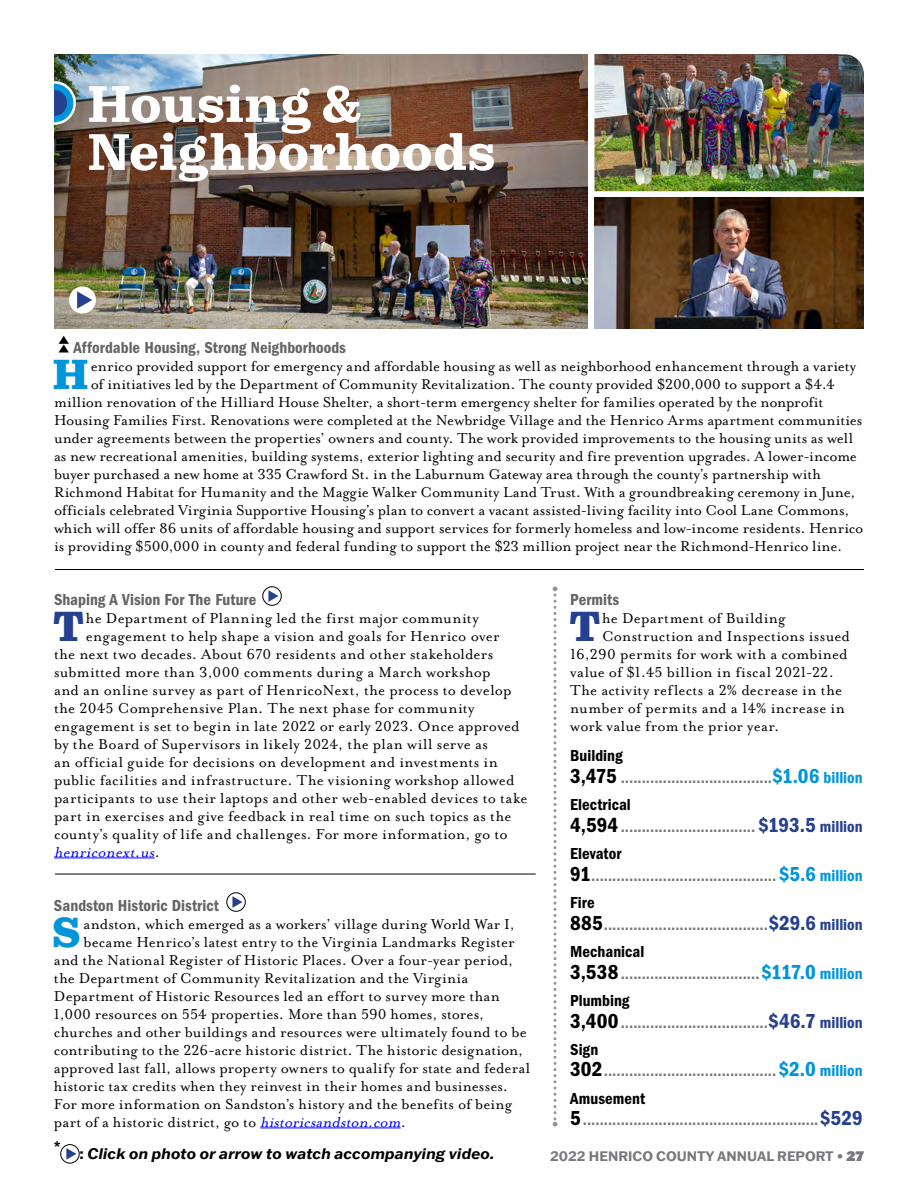
<style>
.page{position:relative;width:918px;height:1188px;background:#fff}
.page>*{position:absolute;margin:0;border:0;box-sizing:border-box;transform-origin:0 0}
.t1{font:700 52.5px/48px "Pulpo";letter-spacing:-.01em;color:#fff}
.t2{font:900 43.05px "Pulpo";color:#25408f}
.t3{font:900 43.05px "Pulpo";color:#0095da}
.t4{font:16.5px "Mrs Eaves Lining OT";letter-spacing:.005em;color:#000}
.t5{font:16.5px/21.8px "Franklin Gothic LT Pro Cn Dm";color:#77787b}
.t6{font:16.5px "Franklin Gothic LT Pro Cn Dm";letter-spacing:.005em;color:#636466}
.t7{font:italic 16.5px "Mrs Eaves Lining OT";color:#00f}
.t8{font:italic 700 15px "Franklin Gothic ATF";letter-spacing:.01em;color:#000}
.t9{font:700 13.5px "Franklin Gothic ATF";color:#77787b}
.s1{color:#000}
.s2{font-size:21px;color:#000}
.s3{font-size:21px;color:#0095da}
.s4{color:#0095da}
.s5{font-size:21px;color:#25408f}
.s6{color:#25408f}
.s7{font-weight:400}
.s8{font-weight:900}
.s9{font-style:italic;color:#00f}
.s10{font-style:normal}
</style>
<div class="page">
<hr style="left:54px;top:858px;width:101px;height:1px;background:#00f">
<hr style="left:260px;top:1128px;width:141px;height:1px;background:#00f">
<svg style="left:59px;top:336px;width:10px;height:17px"></svg>
<hr style="left:55px;top:569px;width:809px;height:1px;background:#000">
<svg style="left:553px;top:587px;width:4px;height:539px"></svg>
<hr style="left:55px;top:874px;width:481px;height:1px;background:#000">
<img style="left:54px;top:54px;width:533px;height:274px">
<svg style="left:54px;top:81px;width:22px;height:44px"></svg>
<img style="left:594px;top:54px;width:270px;height:137px">
<img style="left:594px;top:198px;width:270px;height:130px">
<div style="left:69px;top:286px;width:27px;height:28px;background:#fff;border-radius:50%"></div>
<svg style="left:77px;top:291px;width:15px;height:18px"></svg>
<svg style="left:61px;top:1145px;width:18px;height:18px"></svg>
<div style="left:60px;top:1144px;width:20px;height:19px;border:1px solid #000;border-radius:50%"></div>
<svg style="left:66px;top:1148px;width:10px;height:12px"></svg>
<svg style="left:263px;top:587px;width:18px;height:18px"></svg>
<div style="left:263px;top:587px;width:19px;height:19px;border:1px solid #000;border-radius:50%"></div>
<svg style="left:268px;top:590px;width:10px;height:12px"></svg>
<svg style="left:227px;top:893px;width:18px;height:18px"></svg>
<div style="left:227px;top:892px;width:19px;height:20px;border:1px solid #000;border-radius:50%"></div>
<svg style="left:232px;top:896px;width:10px;height:12px"></svg>
<h1 class="t1" style="left:88px;top:81px;width:410px">Housing &amp;<br>Neighborhoods</h1>
<p class="t6" style="left:73px;top:338px;width:274px">Affordable Housing, Strong Neighborhoods</p>
<h2 class="t3" style="left:53px;top:348px;width:37px">H</h2>
<p class="t4" style="left:91px;top:357px;width:767px">enrico provided support for emergency and affordable housing as well as neighborhood enhancement through a variety</p>
<p class="t4" style="left:91px;top:375px;width:746px">of initiatives led by the Department of Community Revitalization. The county provided $200,000 to support a $4.4</p>
<p class="t4" style="left:54px;top:393px;width:771px">million renovation of the Hilliard House Shelter, a short-term emergency shelter for families operated by the nonprofit</p>
<p class="t4" style="left:54px;top:411px;width:810px">Housing Families First. Renovations were completed at the Newbridge Village and the Henrico Arms apartment communities</p>
<p class="t4" style="left:54px;top:429px;width:801px">under agreements between the properties’ owners and county. The work provided improvements to the housing units as well</p>
<p class="t4" style="left:54px;top:447px;width:804px">as new recreational amenities, building systems, exterior lighting and security and fire prevention upgrades. A lower-income</p>
<p class="t4" style="left:54px;top:465px;width:769px">buyer purchased a new home at 335 Crawford St. in the Laburnum Gateway area through the county’s partnership with</p>
<p class="t4" style="left:54px;top:483px;width:803px">Richmond Habitat for Humanity and the Maggie Walker Community Land Trust. With a groundbreaking ceremony in June,</p>
<p class="t4" style="left:54px;top:501px;width:797px">officials celebrated Virginia Supportive Housing’s plan to convert a vacant assisted-living facility into Cool Lane Commons,</p>
<p class="t4" style="left:54px;top:519px;width:811px">which will offer 86 units of affordable housing and support services for formerly homeless and low-income residents. Henrico</p>
<p class="t4" style="left:54px;top:537px;width:790px">is providing $500,000 in county and federal funding to support the $23 million project near the Richmond-Henrico line.</p>
<p class="t6" style="left:570px;top:590px;width:51px">Permits</p>
<h2 class="t2" style="left:570px;top:600px;width:32px">T</h2>
<p class="t4" style="left:602px;top:609px;width:185px">he Department of Building</p>
<p class="t6" style="left:54px;top:590px;width:204px">Shaping A Vision For The Future</p>
<h2 class="t2" style="left:54px;top:600px;width:32px">T</h2>
<p class="t4" style="left:86px;top:609px;width:394px">he Department of Planning led the first major community</p>
<p class="t4" style="left:86px;top:627px;width:415px">engagement to help shape a vision and goals for Henrico over</p>
<p class="t4" style="left:54px;top:645px;width:441px">the next two decades. About 670 residents and other stakeholders</p>
<p class="t4" style="left:54px;top:663px;width:438px">submitted more than 3,000 comments during a March workshop</p>
<p class="t4" style="left:54px;top:681px;width:459px">and an online survey as part of HenricoNext, the process to develop</p>
<p class="t4" style="left:54px;top:699px;width:422px">the 2045 Comprehensive Plan. The next phase for community</p>
<p class="t4" style="left:54px;top:717px;width:467px">engagement is set to begin in late 2022 or early 2023. Once approved</p>
<p class="t4" style="left:54px;top:735px;width:436px">by the Board of Supervisors in likely 2024, the plan will serve as</p>
<p class="t4" style="left:54px;top:753px;width:446px">an official guide for decisions on development and investments in</p>
<p class="t4" style="left:54px;top:771px;width:462px">public facilities and infrastructure. The visioning workshop allowed</p>
<p class="t4" style="left:54px;top:789px;width:475px">participants to use their laptops and other web-enabled devices to take</p>
<p class="t4" style="left:54px;top:807px;width:459px">part in exercises and give feedback in real time on such topics as the</p>
<p class="t4" style="left:54px;top:825px;width:455px">county’s quality of life and challenges. For more information, go to</p>
<p class="t7" style="left:54px;top:843px;width:111px">henriconext.us<span class="s1">.</span></p>
<p class="t4" style="left:602px;top:627px;width:249px">Construction and Inspections issued</p>
<p class="t4" style="left:570px;top:645px;width:279px">16,290 permits for work with a combined</p>
<p class="t4" style="left:570px;top:663px;width:265px">value of $1.45 billion in fiscal 2021-22.</p>
<p class="t4" style="left:570px;top:681px;width:273px">The activity reflects a 2% decrease in the</p>
<p class="t4" style="left:570px;top:699px;width:276px">number of permits and a 14% increase in</p>
<p class="t4" style="left:570px;top:717px;width:211px">work value from the prior year.</p>
<p class="t5" style="left:570px;top:745px;width:294px"><span class="s1">Building<br></span><span class="s2">3,475</span> ....................................<span class="s3">$1.06</span> <span class="s4">billion</span></p>
<p class="t5" style="left:570px;top:794px;width:294px"><span class="s1">Electrical<br></span><span class="s2">4,594</span>................................ <span class="s5">$193.5</span> <span class="s6">million</span></p>
<p class="t5" style="left:570px;top:843px;width:294px"><span class="s1">Elevator<br></span><span class="s2">91</span>............................................<span class="s3">$5.6</span> <span class="s4">million</span></p>
<p class="t5" style="left:570px;top:892px;width:294px"><span class="s1">Fire<br></span><span class="s2">885</span>.......................................<span class="s5">$29.6</span> <span class="s6">million</span></p>
<p class="t5" style="left:570px;top:941px;width:294px"><span class="s1">Mechanical<br></span><span class="s2">3,538</span>.................................<span class="s3">$117.0</span> <span class="s4">million</span></p>
<p class="t5" style="left:570px;top:989px;width:294px"><span class="s1">Plumbing<br></span><span class="s2">3,400</span>...................................<span class="s5">$46.7</span> <span class="s6">million</span></p>
<p class="t5" style="left:570px;top:1038px;width:294px"><span class="s1">Sign<br></span><span class="s2">302</span>.........................................<span class="s3">$2.0</span> <span class="s4">million</span></p>
<p class="t5" style="left:570px;top:1087px;width:294px"><span class="s1">Amusement<br></span><span class="s2">5</span>........................................................<span class="s5">$529</span></p>
<p class="t9" style="left:550px;top:1147px;width:315px">2022 HENRICO COUNTY ANNUAL REPORT <span class="s7">•</span> <span class="s8">27</span></p>
<p class="t6" style="left:54px;top:896px;width:166px">Sandston Historic District</p>
<h2 class="t3" style="left:52px;top:906px;width:31px">S</h2>
<p class="t4" style="left:84px;top:915px;width:433px">andston, which emerged as a workers’ village during World War I,</p>
<p class="t4" style="left:84px;top:933px;width:433px">became Henrico’s latest entry to the Virginia Landmarks Register</p>
<p class="t4" style="left:54px;top:951px;width:461px">and the National Register of Historic Places. Over a four-year period,</p>
<p class="t4" style="left:54px;top:969px;width:416px">the Department of Community Revitalization and the Virginia</p>
<p class="t4" style="left:54px;top:987px;width:448px">Department of Historic Resources led an effort to survey more than</p>
<p class="t4" style="left:54px;top:1005px;width:432px">1,000 resources on 554 properties. More than 590 homes, stores,</p>
<p class="t4" style="left:54px;top:1023px;width:474px">churches and other buildings and resources were ultimately found to be</p>
<p class="t4" style="left:54px;top:1041px;width:471px">contributing to the 226-acre historic district. The historic designation,</p>
<p class="t4" style="left:54px;top:1059px;width:478px">approved last fall, allows property owners to qualify for state and federal</p>
<p class="t4" style="left:54px;top:1077px;width:456px">historic tax credits when they reinvest in their homes and businesses.</p>
<p class="t4" style="left:54px;top:1095px;width:460px">For more information on Sandston’s history and the benefits of being</p>
<p class="t4" style="left:54px;top:1113px;width:353px">part of a historic district, go to <span class="s9">historicsandston.com</span>.</p>
<p class="t8" style="left:54px;top:1143px;width:442px"><sup>*</sup> <span class="s10">:</span> Click on photo or arrow to watch accompanying video.</p>
</div>
